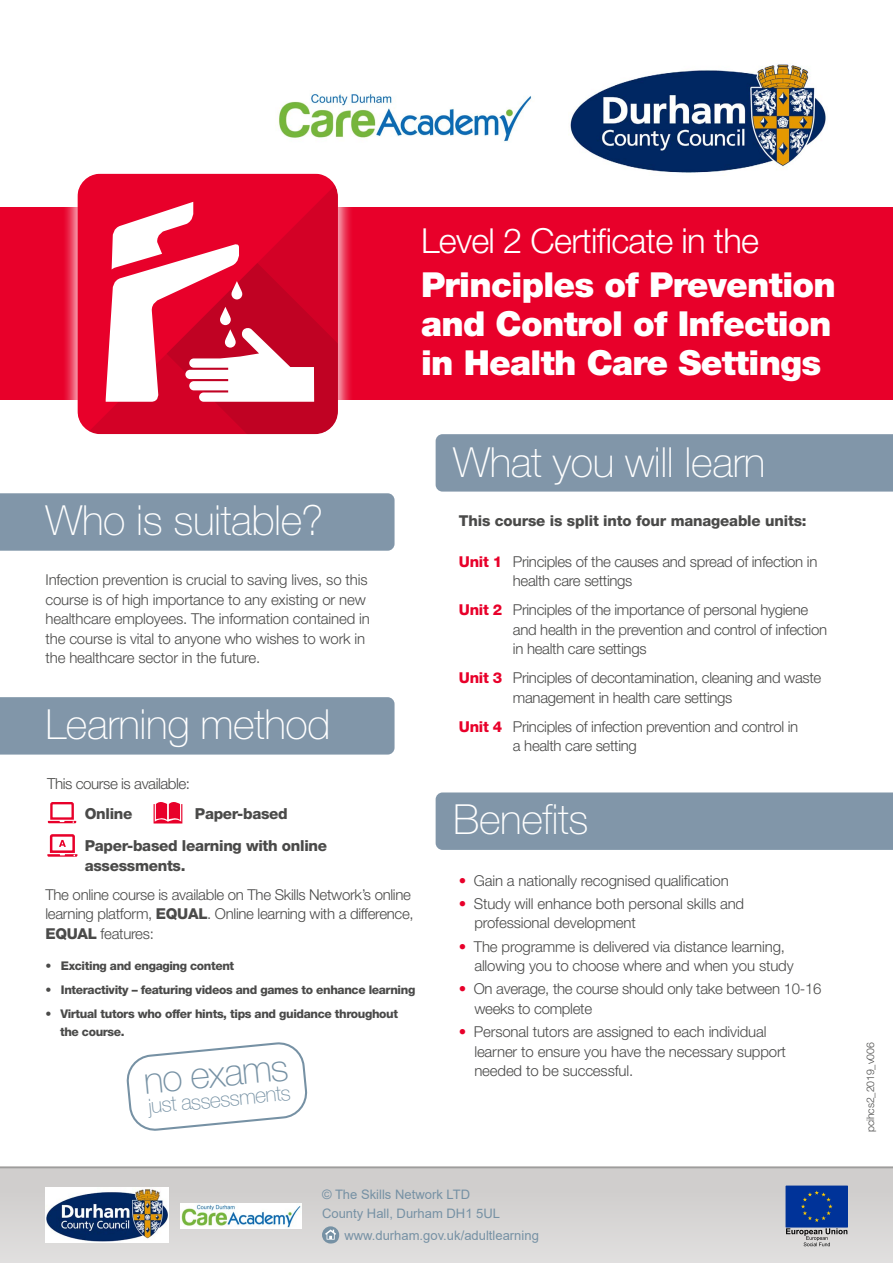
<style>
.page{position:relative;width:893px;height:1263px;background:#fff}
.page>*{position:absolute;margin:0;border:0;box-sizing:border-box;transform-origin:0 0}
.t1{font:100 41.55px "Helvetica Neue LT Pro";letter-spacing:-.01em;color:#fff}
.t2{font:100 37.65px "Helvetica Neue LT Pro";color:#7691a4}
.t3{font:900 34.5px/39px "Helvetica Neue LT Pro";letter-spacing:-.02em;color:#fff}
.t4{font:300 34.5px "Helvetica Neue LT Pro";letter-spacing:-.02em;color:#fff}
.t5{font:100 21.15px "Helvetica Neue LT Pro";color:#7691a4}
.t6{font:800 15.15px/31.5px "Helvetica Neue LT Pro";letter-spacing:-.02em;color:#4a4a49}
.t7{font:300 15.15px "Helvetica Neue LT Pro";letter-spacing:-.03em;color:#4a4a49}
.t8{font:300 15px/19.5px "Helvetica Neue LT Pro";letter-spacing:-.02em;color:#4a4a49}
.t9{font:800 15px "Helvetica Neue LT Pro";letter-spacing:-.01em;color:#4a4a49}
.t10{font:13.05px/21.9px "Arial";color:#7691a4}
.t11{font:800 12px/18.8px "Helvetica Neue LT Pro";letter-spacing:-.03em;color:#4a4a49}
.t12{font:300 10.5px "Helvetica Neue LT Pro";letter-spacing:-.01em;color:#4a4a49}
.s1{font-weight:800}
.s2{font-weight:300}
.s3{font-weight:800;color:#e8002a}
</style>
<div class="page">
<div style="left:0;top:207px;width:893px;height:193px;background:#e8002a"></div>
<div style="left:62px;top:158px;width:292px;height:292px;background:#fff;opacity:.75"></div>
<div style="left:77px;top:174px;width:261px;height:260px;background:#e8002a"></div>
<svg style="left:106px;top:202px;width:232px;height:232px"></svg>
<div style="left:436px;top:434px;width:457px;height:58px;background:#8196a9"></div>
<div style="left:436px;top:792px;width:457px;height:58px;background:#8196a9"></div>
<svg style="left:48px;top:802px;width:28px;height:21px"></svg>
<svg style="left:154px;top:802px;width:28px;height:21px"></svg>
<svg style="left:47px;top:834px;width:30px;height:23px"></svg>
<div style="left:0;top:493px;width:395px;height:58px;background:#8196a9"></div>
<div style="left:0;top:697px;width:395px;height:57px;background:#8196a9"></div>
<div style="left:0;top:1167px;width:893px;height:96px;background:#d0cecd"></div>
<hr style="left:0;top:1167px;width:893px;height:1px;background:#9d9d9c">
<svg style="left:127px;top:1042px;width:180px;height:89px"></svg>
<img style="left:570px;top:64px;width:256px;height:109px">
<img style="left:278px;top:93px;width:254px;height:49px">
<img style="left:45px;top:1188px;width:123px;height:54px">
<svg style="left:786px;top:1228px;width:61px;height:18px"></svg>
<div style="left:786px;top:1186px;width:61px;height:41px;background:#039"></div>
<div style="left:786px;top:1186px;width:62px;height:41px;border:1px solid #039"></div>
<svg style="left:801px;top:1190px;width:32px;height:32px"></svg>
<svg style="left:322px;top:1226px;width:17px;height:17px"></svg>
<svg style="left:325px;top:1229px;width:11px;height:10px"></svg>
<img style="left:181px;top:1203px;width:120px;height:26px">
<h3 class="t4" style="left:421px;top:220px;width:340px">Level 2 Certificate in the</h3>
<h3 class="t3" style="left:421px;top:265px;width:416px">Principles of Prevention and Control of Infection in Health Care Settings</h3>
<h1 class="t1" style="left:45px;top:497px;width:279px">Who is suitable?</h1>
<p class="t8" style="left:45px;top:570px;width:326px">Infection prevention is crucial to saving lives, so this course is of high importance to any existing or new healthcare employees. The information contained in the course is vital to anyone who wishes to work in the healthcare sector in the future.</p>
<h1 class="t1" style="left:45px;top:701px;width:287px">Learning method</h1>
<p class="t7" style="left:47px;top:775px;width:144px">This course is available:</p>
<p class="t6" style="left:85px;top:798px;width:49px">Online</p>
<p class="t6" style="left:85px;top:798px;width:244px;text-indent:110px">Paper-based<br>Paper-based learning with online</p>
<p class="t6" style="left:85px;top:850px;width:102px">assessments.</p>
<p class="t8" style="left:45px;top:884px;width:370px">The online course is available on The Skills Network’s online learning platform, <span class="s1">EQUAL</span>. Online learning with a difference,<br><span class="s1">EQUAL</span> features:</p>
<p class="t11" style="left:45px;top:956px;width:190px"><span class="s2">•</span> Exciting and engaging content</p>
<p class="t11" style="left:45px;top:980px;width:371px"><span class="s2">•</span> Interactivity – featuring videos and games to enhance learning</p>
<p class="t11" style="left:60px;top:1004px;width:339px;text-indent:-15px"><span class="s2">•</span> Virtual tutors who offer hints, tips and guidance throughout the course.</p>
<h2 class="t2" style="left:142px;top:1058px;width:147px;rotate:-5deg">no exams</h2>
<h3 class="t5" style="left:147px;top:1095px;width:144px;rotate:-6deg">just assessments</h3>
<h1 class="t1" style="left:453px;top:439px;width:314px">What you will learn</h1>
<p class="t9" style="left:459px;top:512px;width:349px">This course is split into four manageable units:</p>
<p class="t8" style="left:513px;top:551px;width:306px;text-indent:-54px"><span class="s3">Unit 1</span> Principles of the causes and spread of infection in health care settings</p>
<p class="t8" style="left:513px;top:600px;width:316px;text-indent:-54px"><span class="s3">Unit 2</span> Principles of the importance of personal hygiene and health in the prevention and control of infection in health care settings</p>
<p class="t8" style="left:513px;top:668px;width:310px;text-indent:-54px"><span class="s3">Unit 3</span> Principles of decontamination, cleaning and waste management in health care settings</p>
<p class="t8" style="left:513px;top:716px;width:287px;text-indent:-54px"><span class="s3">Unit 4</span> Principles of infection prevention and control in a health care setting</p>
<h1 class="t1" style="left:453px;top:796px;width:137px">Benefits</h1>
<p class="t8" style="left:459px;top:870px;width:271px"><span class="s3">•</span> Gain a nationally recognised qualification</p>
<p class="t8" style="left:474px;top:893px;width:271px;text-indent:-15px"><span class="s3">•</span> Study will enhance both personal skills and professional development</p>
<p class="t8" style="left:474px;top:936px;width:321px;text-indent:-15px"><span class="s3">•</span> The programme is delivered via distance learning, allowing you to choose where and when you study</p>
<p class="t8" style="left:474px;top:979px;width:349px;text-indent:-15px"><span class="s3">•</span> On average, the course should only take between 10-16 weeks to complete</p>
<p class="t8" style="left:474px;top:1022px;width:313px;text-indent:-15px"><span class="s3">•</span> Personal tutors are assigned to each individual learner to ensure you have the necessary support needed to be successful.</p>
<p class="t10" style="left:322px;top:1183px;width:150px">© The Skills Network LTD</p>
<p class="t10" style="left:344px;top:1202px;width:196px;text-indent:-22px">County Hall, Durham DH1 5UL www.durham.gov.uk/adultlearning</p>
<p class="t12" style="left:864px;top:1132px;width:91px;rotate:-90deg">pcihcs2_2019_v006</p>
</div>
